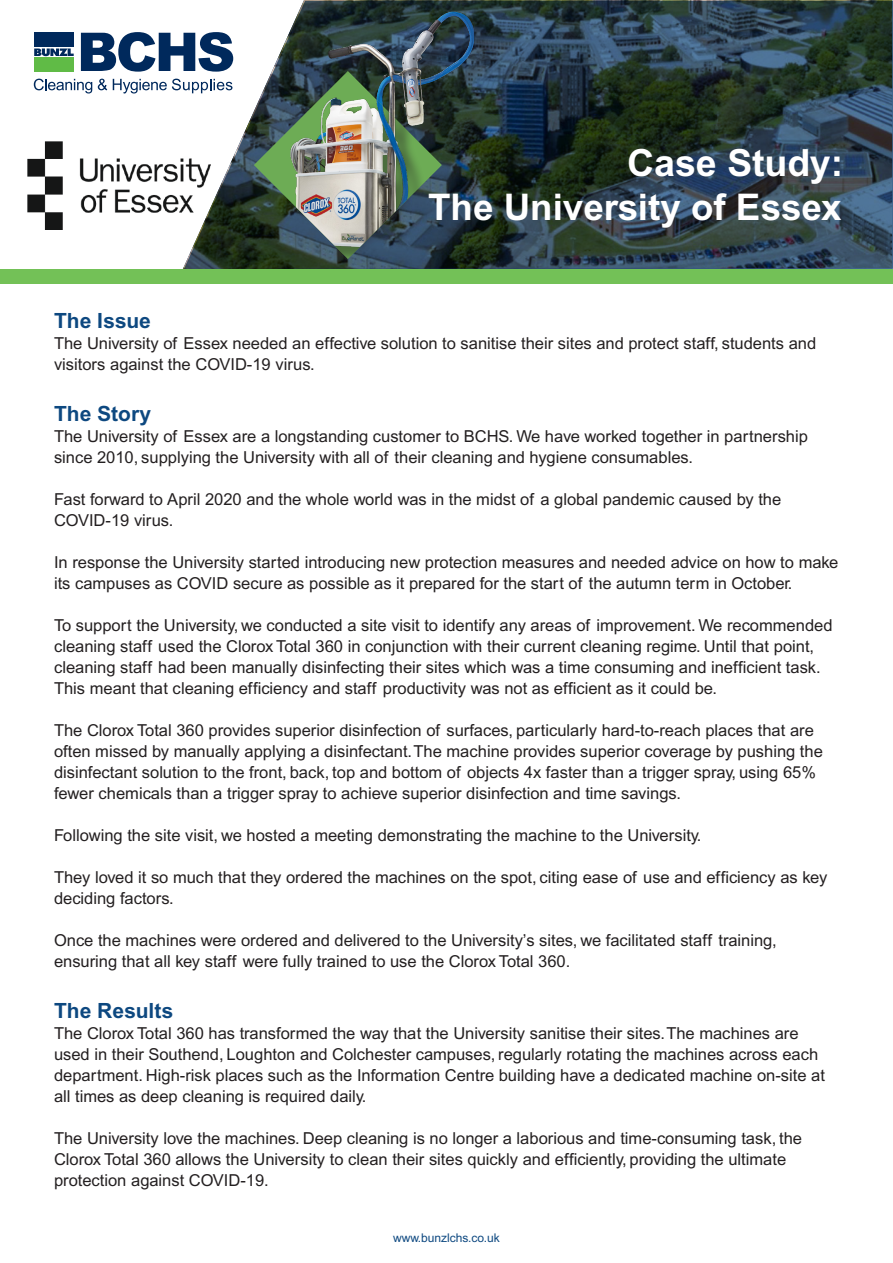
<style>
.page{position:relative;width:893px;height:1263px;background:#fff}
.page>*{position:absolute;margin:0;border:0;box-sizing:border-box;transform-origin:0 0}
.t1{font:700 37.5px "Arial";color:#fff}
.t2{font:700 36.75px "Arial";color:#fff}
.t3{font:700 21px "Arial";color:#0d4880}
.t4{font:16.5px/21px "Arial";color:#231f20}
.t5{font:12px "Arial";color:#0d4880}
</style>
<div class="page">
<img style="left:28px;top:142px;width:155px;height:88px">
<svg style="left:184px;top:1px;width:709px;height:268px;background:#3c4e54"></svg>
<svg style="left:34px;top:32px;width:40px;height:40px"></svg>
<div style="left:34px;top:33px;width:40px;height:14px;background:#00295c"></div>
<div style="left:34px;top:57px;width:40px;height:14px;background:#60bb46"></div>
<svg style="left:34px;top:49px;width:40px;height:7px"></svg>
<svg style="left:81px;top:32px;width:152px;height:40px"></svg>
<svg style="left:34px;top:79px;width:58px;height:14px"></svg>
<svg style="left:98px;top:79px;width:9px;height:11px"></svg>
<svg style="left:113px;top:79px;width:119px;height:15px"></svg>
<div style="left:0;top:269px;width:893px;height:15px;background:#73c157"></div>
<img style="left:250px;top:0;width:244px;height:238px">
<img style="left:254px;top:71px;width:188px;height:188px">
<p class="t1" style="left:627px;top:141px;width:218px">Case Study:</p>
<p class="t2" style="left:428px;top:186px;width:415px">The University of Essex</p>
<p class="t3" style="left:54px;top:308px;width:98px">The Issue</p>
<p class="t4" style="left:54px;top:333px;width:764px">The University of Essex needed an effective solution to sanitise their sites and protect staff, students and visitors against the COVID-19 virus.</p>
<p class="t3" style="left:54px;top:402px;width:99px">The Story</p>
<p class="t4" style="left:54px;top:426px;width:755px">The University of Essex are a longstanding customer to BCHS. We have worked together in partnership since 2010, supplying the University with all of their cleaning and hygiene consumables.</p>
<p class="t4" style="left:54px;top:489px;width:729px">Fast forward to April 2020 and the whole world was in the midst of a global pandemic caused by the<br>COVID-19 virus.</p>
<p class="t4" style="left:54px;top:552px;width:786px">In response the University started introducing new protection measures and needed advice on how to make its campuses as COVID secure as possible as it prepared for the start of the autumn term in October.</p>
<p class="t4" style="left:54px;top:615px;width:780px">To support the University, we conducted a site visit to identify any areas of improvement. We recommended cleaning staff used the Clorox Total 360 in conjunction with their current cleaning regime. Until that point, cleaning staff had been manually disinfecting their sites which was a time consuming and inefficient task.<br>This meant that cleaning efficiency and staff productivity was not as efficient as it could be.</p>
<p class="t4" style="left:54px;top:720px;width:770px">The Clorox Total 360 provides superior disinfection of surfaces, particularly hard-to-reach places that are often missed by manually applying a disinfectant. The machine provides superior coverage by pushing the disinfectant solution to the front, back, top and bottom of objects 4x faster than a trigger spray, using 65% fewer chemicals than a trigger spray to achieve superior disinfection and time savings.</p>
<p class="t4" style="left:54px;top:825px;width:649px">Following the site visit, we hosted a meeting demonstrating the machine to the University.</p>
<p class="t4" style="left:54px;top:867px;width:775px">They loved it so much that they ordered the machines on the spot, citing ease of use and efficiency as key deciding factors.</p>
<p class="t4" style="left:54px;top:930px;width:724px">Once the machines were ordered and delivered to the University’s sites, we facilitated staff training, ensuring that all key staff were fully trained to use the Clorox Total 360.</p>
<p class="t3" style="left:54px;top:998px;width:121px">The Results</p>
<p class="t4" style="left:54px;top:1023px;width:773px">The Clorox Total 360 has transformed the way that the University sanitise their sites. The machines are used in their Southend, Loughton and Colchester campuses, regularly rotating the machines across each department. High-risk places such as the Information Centre building have a dedicated machine on-site at all times as deep cleaning is required daily.</p>
<p class="t4" style="left:54px;top:1128px;width:750px">The University love the machines. Deep cleaning is no longer a laborious and time-consuming task, the<br>Clorox Total 360 allows the University to clean their sites quickly and efficiently, providing the ultimate protection against COVID-19.</p>
<p class="t5" style="left:393px;top:1231px;width:108px">www.bunzlchs.co.uk</p>
</div>
